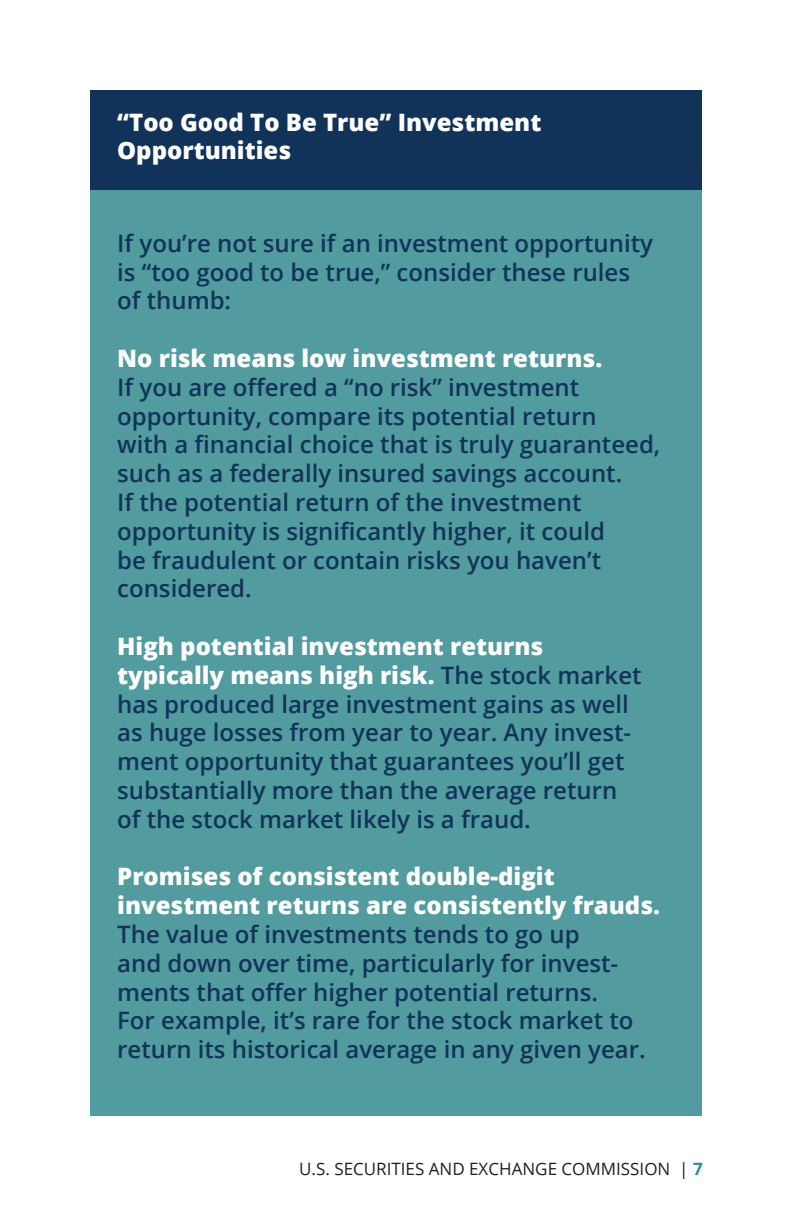
<style>
.page{position:relative;width:792px;height:1224px;background:#fff}
.page>*{position:absolute;margin:0;border:0;box-sizing:border-box;transform-origin:0 0}
.t1{font:600 24px/28.8px "Open Sans";color:#113359}
.t2{font:800 24px/28.8px "Open Sans";color:#fff}
.t3{font:17px "Open Sans";color:#231f20}
.s1{font-weight:800;color:#fff}
.s2{font-weight:700;color:#279092}
</style>
<div class="page">
<div style="left:90px;top:90px;width:612px;height:1026px;background:#529c9f"></div>
<div style="left:90px;top:90px;width:612px;height:100px;background:#113359"></div>
<p class="t2" style="left:117px;top:106px;width:426px">“Too Good To Be True” Investment<br>Opportunities</p>
<p class="t1" style="left:117px;top:228px;width:537px">If you’re not sure if an investment opportunity is “too good to be true,” consider these rules of thumb:</p>
<p class="t2" style="left:117px;top:343px;width:487px">No risk means low investment returns.</p>
<p class="t1" style="left:117px;top:372px;width:545px">If you are offered a “no risk” investment opportunity, compare its potential return<br>with a financial choice that is truly guaranteed, such as a federally insured savings account.<br>If the potential return of the investment opportunity is significantly higher, it could<br>be fraudulent or contain risks you haven’t considered.</p>
<p class="t1" style="left:117px;top:631px;width:526px"><span class="s1">High potential investment returns typically means high risk.</span> The stock market has produced large investment gains as well as huge losses from year to year. Any invest&shy;ment opportunity that guarantees you’ll get substantially more than the average return of the stock market likely is a fraud.</p>
<p class="t2" style="left:117px;top:861px;width:544px">Promises of consistent double-digit investment returns are consistently frauds.</p>
<p class="t1" style="left:117px;top:919px;width:530px">The value of investments tends to go up<br>and down over time, particularly for invest&shy;ments that offer higher potential returns.<br>For example, it’s rare for the stock market to return its historical average in any given year.</p>
<p class="t3" style="left:299px;top:1157px;width:405px">U.S. SECURITIES AND EXCHANGE COMMISSION | <span class="s2">7</span></p>
</div>
